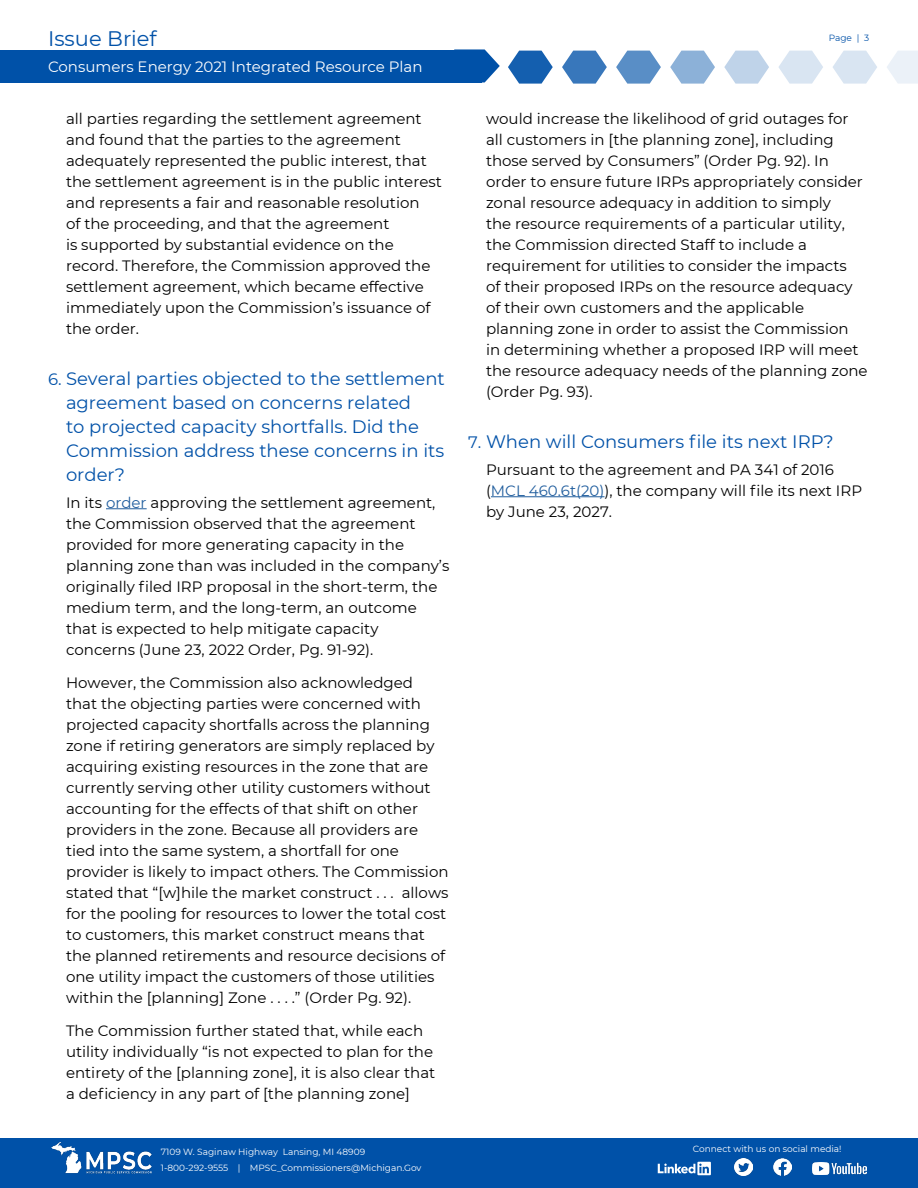
<style>
.page{position:relative;width:918px;height:1188px;background:#fff}
.page>*{position:absolute;margin:0;border:0;box-sizing:border-box;transform-origin:0 0}
.t1{font:21px "Montserrat";color:#0051a8}
.t2{font:18px/24px "Montserrat";color:#0051a8}
.t3{font:15px/21px "Montserrat";color:#000}
.t4{font:15px "Montserrat";color:#fff}
.t5{font:9px/15.8px "Montserrat";color:#fff}
.t6{font:9px "Montserrat";color:#0051a8}
.s1{font-size:16.5px}
.s2{color:#215e9e}
</style>
<div class="page">
<svg style="left:562px;top:51px;width:45px;height:33px"></svg>
<svg style="left:508px;top:51px;width:45px;height:33px"></svg>
<svg style="left:616px;top:51px;width:45px;height:33px"></svg>
<svg style="left:670px;top:51px;width:45px;height:33px"></svg>
<svg style="left:724px;top:51px;width:45px;height:33px"></svg>
<svg style="left:778px;top:51px;width:45px;height:33px"></svg>
<svg style="left:833px;top:51px;width:44px;height:33px"></svg>
<svg style="left:887px;top:51px;width:31px;height:33px"></svg>
<div style="left:0;top:50px;width:482px;height:33px;background:#0051a8"></div>
<svg style="left:454px;top:49px;width:46px;height:33px"></svg>
<div style="left:0;top:1138px;width:918px;height:50px;background:#0051a8"></div>
<img style="left:51px;top:1142px;width:101px;height:32px">
<img style="left:735px;top:1158px;width:18px;height:18px">
<img style="left:774px;top:1158px;width:18px;height:18px">
<img style="left:813px;top:1162px;width:53px;height:12px">
<svg style="left:658px;top:1162px;width:53px;height:13px"></svg>
<hr style="left:106px;top:508px;width:41px;height:1px;background:#215e9e">
<hr style="left:491px;top:496px;width:114px;height:1px;background:#215e9e">
<h1 class="t1" style="left:48px;top:25px;width:110px">Issue Brief</h1>
<p class="t4" style="left:48px;top:57px;width:376px">Consumers Energy 2021 Integrated Resource Plan</p>
<p class="t3" style="left:66px;top:107px;width:377px">all parties regarding the settlement agreement and found that the parties to the agreement adequately represented the public interest, that the settlement agreement is in the public interest and represents a fair and reasonable resolution<br>of the proceeding, and that the agreement<br>is supported by substantial evidence on the record. Therefore, the Commission approved the settlement agreement, which became effective immediately upon the Commission’s issuance of the order.</p>
<p class="t2" style="left:66px;top:366px;width:380px;text-indent:-18px"><span class="s1">6.</span> Several parties objected to the settlement agreement based on concerns related<br>to projected capacity shortfalls. Did the Commission address these concerns in its order?</p>
<p class="t3" style="left:66px;top:491px;width:385px">In its <span class="s2">order</span> approving the settlement agreement, the Commission observed that the agreement provided for more generating capacity in the planning zone than was included in the company’s originally filed IRP proposal in the short-term, the medium term, and the long-term, an outcome that is expected to help mitigate capacity concerns (June 23, 2022 Order, Pg. 91-92).</p>
<p class="t3" style="left:66px;top:671px;width:384px">However, the Commission also acknowledged<br>that the objecting parties were concerned with projected capacity shortfalls across the planning zone if retiring generators are simply replaced by acquiring existing resources in the zone that are currently serving other utility customers without accounting for the effects of that shift on other providers in the zone. Because all providers are tied into the same system, a shortfall for one provider is likely to impact others. The Commission stated that “[w]hile the market construct . . . allows for the pooling for resources to lower the total cost to customers, this market construct means that the planned retirements and resource decisions of one utility impact the customers of those utilities within the [planning] Zone . . . .” (Order Pg. 92).</p>
<p class="t3" style="left:66px;top:1019px;width:371px">The Commission further stated that, while each utility individually “is not expected to plan for the entirety of the [planning zone], it is also clear that a deficiency in any part of [the planning zone]</p>
<p class="t5" style="left:161px;top:1144px;width:262px">7109 W. Saginaw Highway Lansing, MI 48909<br>1-800-292-9555 | MPSC_Commissioners@Michigan.Gov</p>
<p class="t6" style="left:829px;top:32px;width:42px">Page | 3</p>
<p class="t3" style="left:486px;top:107px;width:383px">would increase the likelihood of grid outages for all customers in [the planning zone], including those served by Consumers” (Order Pg. 92). In order to ensure future IRPs appropriately consider zonal resource adequacy in addition to simply<br>the resource requirements of a particular utility, the Commission directed Staff to include a requirement for utilities to consider the impacts<br>of their proposed IRPs on the resource adequacy of their own customers and the applicable planning zone in order to assist the Commission<br>in determining whether a proposed IRP will meet the resource adequacy needs of the planning zone (Order Pg. 93).</p>
<p class="t2" style="left:468px;top:429px;width:367px"><span class="s1">7.</span> When will Consumers file its next IRP?</p>
<p class="t3" style="left:486px;top:458px;width:378px">Pursuant to the agreement and PA 341 of 2016 (<span class="s2">MCL 460.6t(20)</span>), the company will file its next IRP by June 23, 2027.</p>
<p class="t5" style="left:693px;top:1141px;width:150px">Connect with us on social media!</p>
</div>
